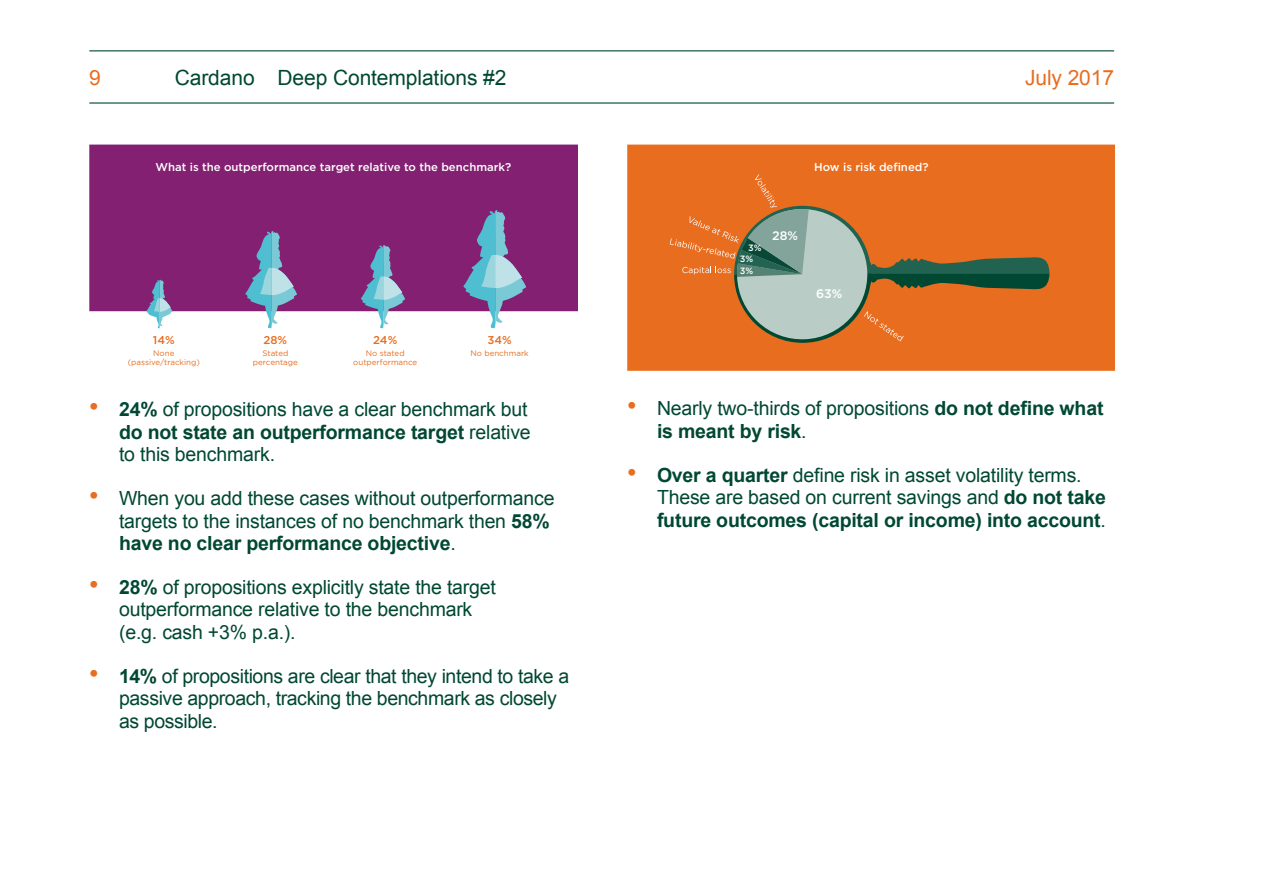
<style>
.page{position:relative;width:1263px;height:893px;background:#fff}
.page>*{position:absolute;margin:0;border:0;box-sizing:border-box;transform-origin:0 0}
.t1{font:21px "Arial";letter-spacing:-.005em;color:#004833}
.t2{font:21px "Arial";letter-spacing:-.005em;color:#e86d1f}
.t3{font:19.5px/22.5px "Arial";letter-spacing:-.01em;color:#004833}
.t4{font:500 12.3px "Gotham";color:#fff}
.t5{font:500 11.4px "Gotham";color:#fff}
.t6{font:500 11.4px "Gotham";color:#e86d1e}
.t7{font:500 9.15px "Gotham";color:#fff}
.t8{font:7.95px/8.9px "Gotham";color:#e86d1e;text-align:center}
.s1{font-size:27px;color:#e86d1f}
.s2{font-weight:700}
</style>
<div class="page">
<hr style="left:89px;top:50px;width:1025px;height:1px;background:#004833">
<hr style="left:89px;top:102px;width:1025px;height:2px;background:#004833">
<div style="left:89px;top:145px;width:489px;height:166px;background:#832071"></div>
<svg style="left:146px;top:280px;width:26px;height:49px"></svg>
<svg style="left:245px;top:231px;width:52px;height:98px"></svg>
<svg style="left:360px;top:245px;width:45px;height:84px"></svg>
<svg style="left:463px;top:210px;width:63px;height:119px"></svg>
<div style="left:627px;top:145px;width:488px;height:226px;background:#e86d1e"></div>
<svg style="left:670px;top:174px;width:379px;height:169px;background:#c57b41"></svg>
<p class="t2" style="left:89px;top:64px;width:13px">9</p>
<p class="t1" style="left:175px;top:64px;width:333px">Cardano Deep Contemplations #2</p>
<p class="t2" style="left:1025px;top:64px;width:91px">July 2017</p>
<p class="t5" style="left:156px;top:160px;width:357px">What is the outperformance target relative to the benchmark?</p>
<p class="t6" style="left:153px;top:333px;width:23px">14%</p>
<p class="t8" style="left:128px;top:349px;width:74px">None (passive/tracking)</p>
<p class="t6" style="left:263px;top:333px;width:25px">28%</p>
<p class="t8" style="left:253px;top:349px;width:47px">Stated percentage</p>
<p class="t6" style="left:373px;top:333px;width:26px">24%</p>
<p class="t8" style="left:353px;top:349px;width:66px">No stated outperformance</p>
<p class="t6" style="left:487px;top:333px;width:26px">34%</p>
<p class="t8" style="left:470px;top:349px;width:60px">No benchmark</p>
<p class="t3" style="left:119px;top:398px;width:413px;text-indent:-30px"><span class="s1">•</span> <span class="s2">24%</span> of propositions have a clear benchmark but <span class="s2">do not state an outperformance target</span> relative to this benchmark.</p>
<p class="t3" style="left:119px;top:487px;width:437px;text-indent:-30px"><span class="s1">•</span> When you add these cases without outperformance targets to the instances of no benchmark then <span class="s2">58% have no clear performance objective</span>.</p>
<p class="t3" style="left:119px;top:576px;width:378px;text-indent:-30px"><span class="s1">•</span> <span class="s2">28%</span> of propositions explicitly state the target outperformance relative to the benchmark (e.g. cash +3% p.a.).</p>
<p class="t3" style="left:119px;top:665px;width:452px;text-indent:-30px"><span class="s1">•</span> <span class="s2">14%</span> of propositions are clear that they intend to take a passive approach, tracking the benchmark as closely as possible.</p>
<p class="t5" style="left:814px;top:160px;width:116px">How is risk defined?</p>
<p class="t7" style="left:748px;top:242px;width:15px">3%</p>
<p class="t7" style="left:740px;top:253px;width:15px">3%</p>
<p class="t7" style="left:740px;top:265px;width:15px">3%</p>
<p class="t4" style="left:772px;top:229px;width:27px">28%</p>
<p class="t4" style="left:816px;top:286px;width:28px">63%</p>
<p class="t3" style="left:657px;top:397px;width:448px;text-indent:-30px"><span class="s1">•</span> Nearly two-thirds of propositions <span class="s2">do not define what is meant by risk</span>.</p>
<p class="t3" style="left:657px;top:464px;width:450px;text-indent:-30px"><span class="s1">•</span> <span class="s2">Over a quarter</span> define risk in asset volatility terms.<br>These are based on current savings and <span class="s2">do not take future outcomes (capital or income) into account</span>.</p>
</div>
